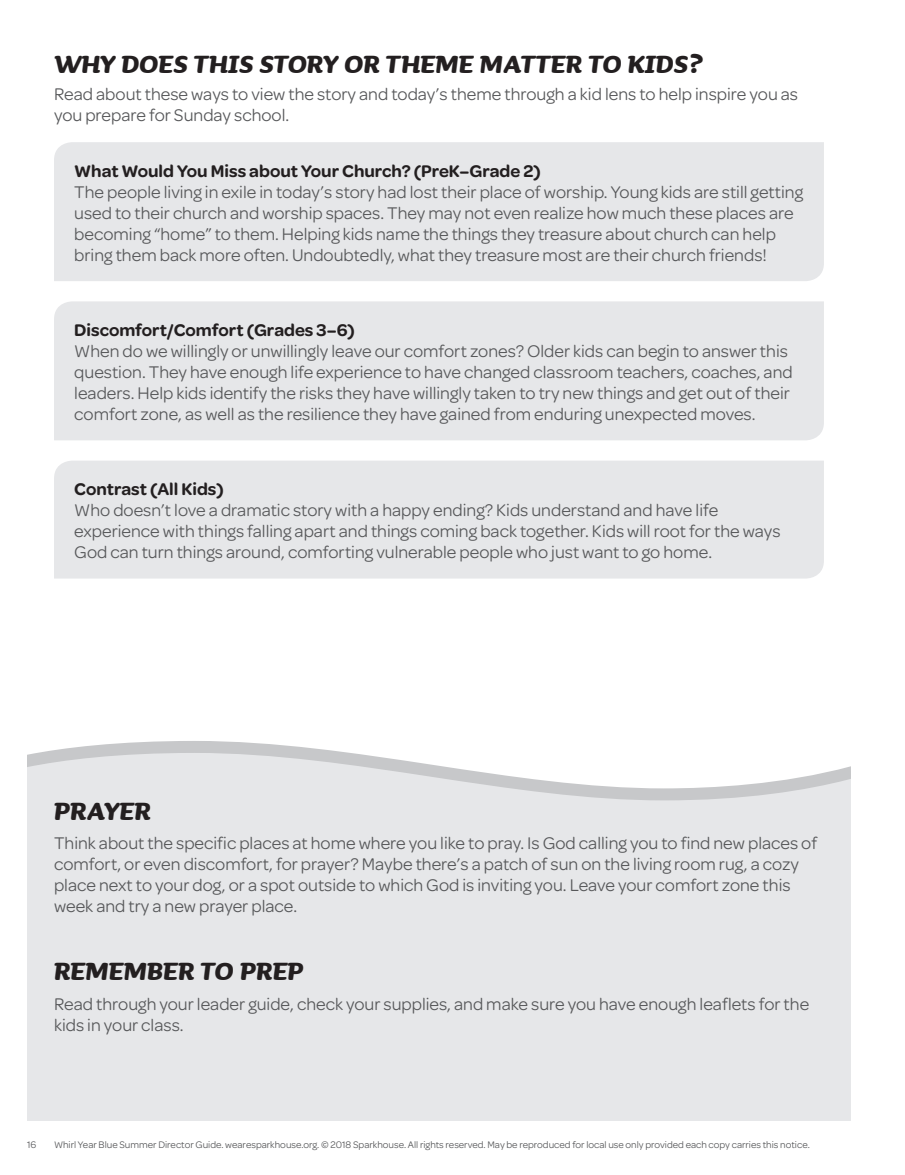
<style>
.page{position:relative;width:905px;height:1175px;background:#fff}
.page>*{position:absolute;margin:0;border:0;box-sizing:border-box;transform-origin:0 0}
.t1{font:italic 700 31.5px "Sauna";color:#231f20}
.t2{font:18px/21px "Omnes";color:#57585a}
.t3{font:600 18px "Omnes";color:#231f20}
.t4{font:10.2px "Omnes";color:#57585a}
</style>
<div class="page">
<div style="left:27px;top:800px;width:823px;height:320px;background:#e6e7e9"></div>
<svg style="left:27px;top:741px;width:823px;height:59px"></svg>
<div style="left:54px;top:142px;width:770px;height:139px;background:#e6e7e9"></div>
<div style="left:54px;top:301px;width:770px;height:139px;background:#e6e7e9"></div>
<div style="left:54px;top:461px;width:770px;height:117px;background:#e6e7e9"></div>
<h1 class="t1" style="left:54px;top:45px;width:649px">WHY DOES THIS STORY OR THEME MATTER TO KIDS?</h1>
<p class="t2" style="left:54px;top:83px;width:745px">Read about these ways to view the story and today’s theme through a kid lens to help inspire you as you prepare for Sunday school.</p>
<p class="t3" style="left:74px;top:161px;width:468px">What Would You Miss about Your Church? (PreK–Grade 2)</p>
<p class="t2" style="left:74px;top:181px;width:730px">The people living in exile in today’s story had lost their place of worship. Young kids are still getting used to their church and worship spaces. They may not even realize how much these places are becoming “home” to them. Helping kids name the things they treasure about church can help bring them back more often. Undoubtedly, what they treasure most are their church friends!</p>
<p class="t3" style="left:74px;top:320px;width:282px">Discomfort/Comfort (Grades 3–6)</p>
<p class="t2" style="left:74px;top:341px;width:720px">When do we willingly or unwillingly leave our comfort zones? Older kids can begin to answer this question. They have enough life experience to have changed classroom teachers, coaches, and leaders. Help kids identify the risks they have willingly taken to try new things and get out of their comfort zone, as well as the resilience they have gained from enduring unexpected moves.</p>
<p class="t3" style="left:74px;top:479px;width:151px">Contrast (All Kids)</p>
<p class="t2" style="left:74px;top:500px;width:707px">Who doesn’t love a dramatic story with a happy ending? Kids understand and have life experience with things falling apart and things coming back together. Kids will root for the ways<br>God can turn things around, comforting vulnerable people who just want to go home.</p>
<h1 class="t1" style="left:54px;top:791px;width:98px">PRAYER</h1>
<p class="t2" style="left:54px;top:833px;width:764px">Think about the specific places at home where you like to pray. Is God calling you to find new places of comfort, or even discomfort, for prayer? Maybe there’s a patch of sun on the living room rug, a cozy place next to your dog, or a spot outside to which God is inviting you. Leave your comfort zone this week and try a new prayer place.</p>
<h1 class="t1" style="left:54px;top:950px;width:251px">REMEMBER TO PREP</h1>
<p class="t2" style="left:54px;top:993px;width:756px">Read through your leader guide, check your supplies, and make sure you have enough leaflets for the kids in your class.</p>
<p class="t4" style="left:27px;top:1138px;width:11px">16</p>
<p class="t4" style="left:54px;top:1138px;width:757px">Whirl Year Blue Summer Director Guide. wearesparkhouse.org. © 2018 Sparkhouse. All rights reserved. May be reproduced for local use only provided each copy carries this notice.</p>
</div>
